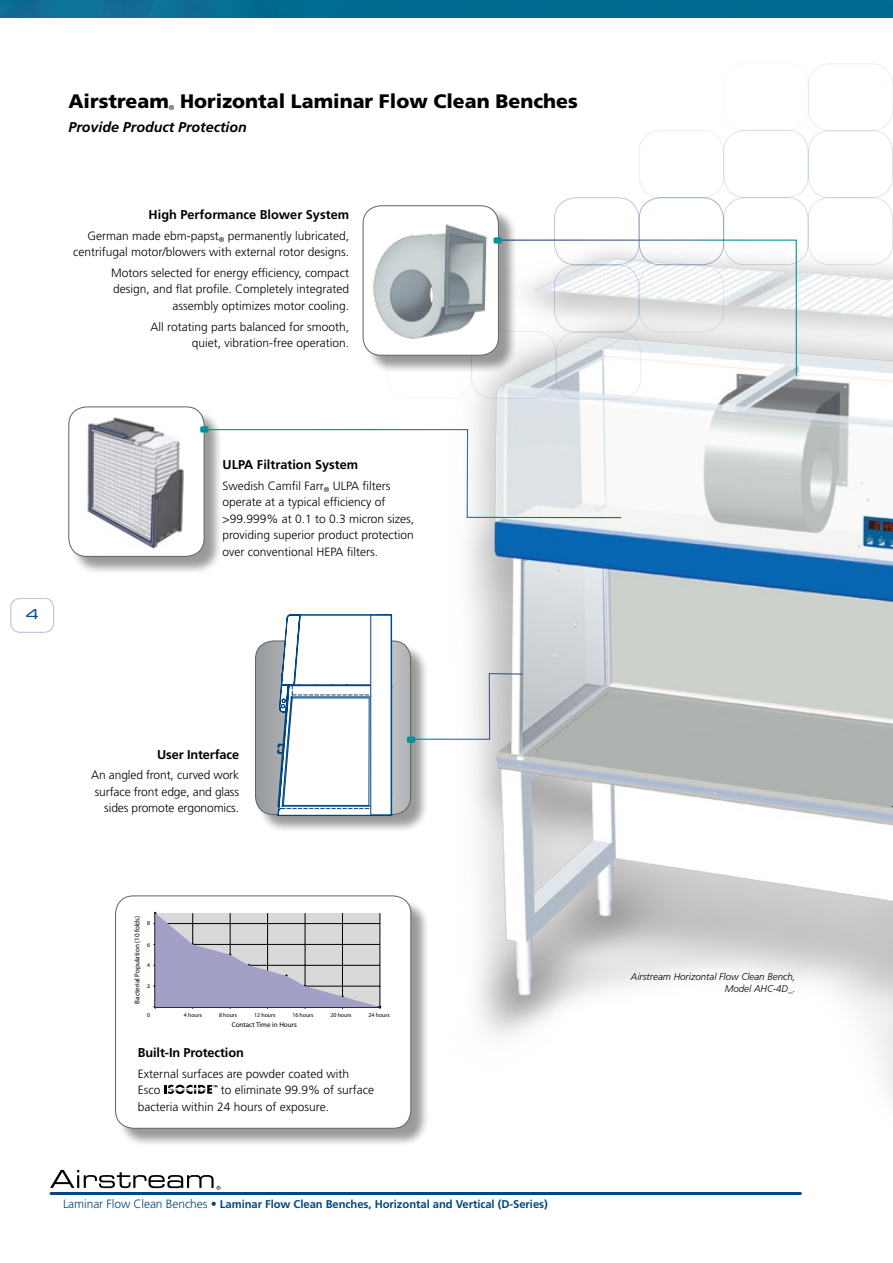
<style>
.page{position:relative;width:893px;height:1263px;background:#fff}
.page>*{position:absolute;margin:0;border:0;box-sizing:border-box;transform-origin:0 0}
.t1{font:900 19.5px "Frutiger LT Std";color:#000}
.t2{font:italic 700 14.25px "Frutiger LT Std";color:#000}
.t3{font:13.5px "Eurostile LT Std Ex 2";color:#00467f}
.t4{font:700 12.75px "Frutiger LT Std";color:#000}
.t5{font:300 12px/16.5px "Frutiger LT Std";color:#000;text-align:right}
.t6{font:700 11.25px "Frutiger LT Std";letter-spacing:-.005em;color:#00467f}
.t7{font:italic 300 9.75px/11.6px "Frutiger LT Std";color:#000;text-align:right}
.t8{font:7.05px "Myriad Pro";color:#000}
.t9{font:300 7.05px "Frutiger LT Std";color:#000}
.t10{font:5.85px "Myriad Pro";color:#000}
.s1{font-weight:300;font-size:12px}
</style>
<div class="page">
<hr style="left:51px;top:1192px;width:749px;height:3px;background:#00467f">
<img style="left:0;top:0;width:893px;height:17px">
<svg style="left:50px;top:1170px;width:171px;height:20px"></svg>
<div style="left:11px;top:598px;width:43px;height:34px;border:1px solid #9dafce;border-radius:10px"></div>
<div style="left:117px;top:898px;width:313px;height:249px;background:#000;opacity:.4"></div>
<div style="left:116px;top:896px;width:295px;height:232px;background:#fff;border-radius:18px"></div>
<div style="left:115px;top:895px;width:296px;height:234px;border:1px solid #5f6162;border-radius:18px"></div>
<img style="left:379px;top:199px;width:514px;height:933px">
<div style="left:257px;top:643px;width:173px;height:190px;background:#000;opacity:.4"></div>
<div style="left:808px;top:197px;width:85px;height:68px;border:1px solid #14477e;border-radius:22px"></div>
<div style="left:723px;top:197px;width:85px;height:68px;border:1px solid #14477e;border-radius:22px"></div>
<div style="left:723px;top:130px;width:85px;height:68px;border:1px solid #14477e;border-radius:22px"></div>
<div style="left:556px;top:332px;width:85px;height:67px;border:1px solid #14477e;border-radius:22px"></div>
<div style="left:471px;top:331px;width:85px;height:68px;border:1px solid #14477e;border-radius:22px"></div>
<div style="left:639px;top:197px;width:85px;height:68px;border:1px solid #14477e;border-radius:22px"></div>
<div style="left:554px;top:197px;width:85px;height:68px;border:1px solid #14477e;border-radius:22px"></div>
<div style="left:723px;top:63px;width:85px;height:68px;border:1px solid #14477e;border-radius:22px"></div>
<div style="left:639px;top:130px;width:85px;height:68px;border:1px solid #14477e;border-radius:22px"></div>
<div style="left:808px;top:63px;width:85px;height:68px;border:1px solid #14477e;border-radius:22px"></div>
<div style="left:808px;top:130px;width:85px;height:68px;border:1px solid #14477e;border-radius:22px"></div>
<div style="left:387px;top:331px;width:85px;height:68px;border:1px solid #14477e;border-radius:22px"></div>
<div style="left:365px;top:208px;width:152px;height:166px;background:#000;opacity:.4"></div>
<div style="left:363px;top:206px;width:135px;height:149px;background:#fff;border-radius:18px"></div>
<img style="left:367px;top:217px;width:130px;height:134px">
<div style="left:363px;top:205px;width:136px;height:151px;border:1px solid #5f6162;border-radius:18px"></div>
<div style="left:71px;top:409px;width:152px;height:167px;background:#000;opacity:.4"></div>
<div style="left:69px;top:407px;width:135px;height:149px;background:#fff;border-radius:18px"></div>
<div style="left:68px;top:406px;width:136px;height:151px;border:1px solid #5f6162;border-radius:18px"></div>
<img style="left:87px;top:417px;width:97px;height:132px">
<svg style="left:497px;top:239px;width:300px;height:138px"></svg>
<div style="left:494px;top:237px;width:8px;height:7px;background:#00929f;border-radius:2px"></div>
<svg style="left:204px;top:428px;width:418px;height:91px"></svg>
<div style="left:200px;top:426px;width:8px;height:6px;background:#00929f;border-radius:2px"></div>
<svg style="left:891px;top:456px;width:2px;height:352px"></svg>
<svg style="left:255px;top:614px;width:269px;height:202px"></svg>
<div style="left:370px;top:614px;width:21px;height:201px;background:#fff"></div>
<hr style="left:290px;top:615px;width:101px;height:1px;background:#00467f">
<svg style="left:164px;top:1085px;width:54px;height:9px"></svg>
<svg style="left:153px;top:911px;width:229px;height:98px;background:#b9b8c7"></svg>
<h1 class="t1" style="left:180px;top:89px;width:399px">Horizontal Laminar Flow Clean Benches</h1>
<p class="t2" style="left:68px;top:119px;width:180px">Provide Product Protection</p>
<h1 class="t1" style="left:68px;top:89px;width:102px">Airstream</h1>
<p class="t9" style="left:169px;top:104px;width:7px">®</p>
<p class="t4" style="left:149px;top:207px;width:202px">High Performance Blower System</p>
<p class="t5" style="left:73px;top:227px;width:278px">German made ebm-papst<sub>®</sub> permanently lubricated, centrifugal motor/blowers with external rotor designs.</p>
<p class="t5" style="left:111px;top:265px;width:240px">Motors selected for energy efficiency, compact design, and flat profile. Completely integrated assembly optimizes motor cooling.</p>
<p class="t5" style="left:151px;top:318px;width:200px">All rotating parts balanced for smooth, quiet, vibration-free operation.</p>
<p class="t3" style="left:26px;top:605px;width:15px">4</p>
<p class="t4" style="left:222px;top:457px;width:137px">ULPA Filtration System</p>
<p class="t5" style="left:222px;top:477px;width:193px;text-align:left">Swedish Camfil Farr<sub>®</sub> ULPA filters operate at a typical efficiency of &gt;99.999% at 0.1 to 0.3 micron sizes, providing superior product protection over conventional HEPA filters.</p>
<p class="t4" style="left:157px;top:746px;width:83px">User Interface</p>
<p class="t5" style="left:91px;top:767px;width:149px">An angled front, curved work surface front edge, and glass sides promote ergonomics.</p>
<p class="t8" style="left:133px;top:1004px;width:89px;rotate:-90deg">Bacterial Population (10 folds)</p>
<p class="t10" style="left:147px;top:920px;width:4px">8</p>
<p class="t10" style="left:147px;top:941px;width:4px">6</p>
<p class="t10" style="left:147px;top:961px;width:4px">4</p>
<p class="t10" style="left:147px;top:983px;width:4px">2</p>
<p class="t10" style="left:147px;top:1011px;width:4px">0</p>
<p class="t10" style="left:184px;top:1011px;width:20px">4 hours</p>
<p class="t10" style="left:219px;top:1011px;width:20px">8 hours</p>
<p class="t10" style="left:254px;top:1011px;width:23px">12 hours</p>
<p class="t10" style="left:292px;top:1011px;width:23px">16 hours</p>
<p class="t10" style="left:330px;top:1011px;width:23px">20 hours</p>
<p class="t10" style="left:369px;top:1011px;width:23px">24 hours</p>
<p class="t8" style="left:232px;top:1020px;width:67px">Contact Time in Hours</p>
<p class="t4" style="left:138px;top:1045px;width:107px">Built-In Protection</p>
<p class="t5" style="left:138px;top:1065px;width:213px;text-align:left">External surfaces are powder coated with<br>Esco</p>
<p class="t5" style="left:138px;top:1082px;width:238px;text-align:left;text-indent:83px">to eliminate 99.9% of surface bacteria within 24 hours of exposure.</p>
<p class="t6" style="left:63px;top:1197px;width:486px"><span class="s1">Laminar Flow Clean Benches •</span> Laminar Flow Clean Benches, Horizontal and Vertical (D-Series)</p>
<p class="t7" style="left:631px;top:971px;width:166px">Airstream Horizontal Flow Clean Bench,<br>Model AHC-4D_.</p>
</div>
